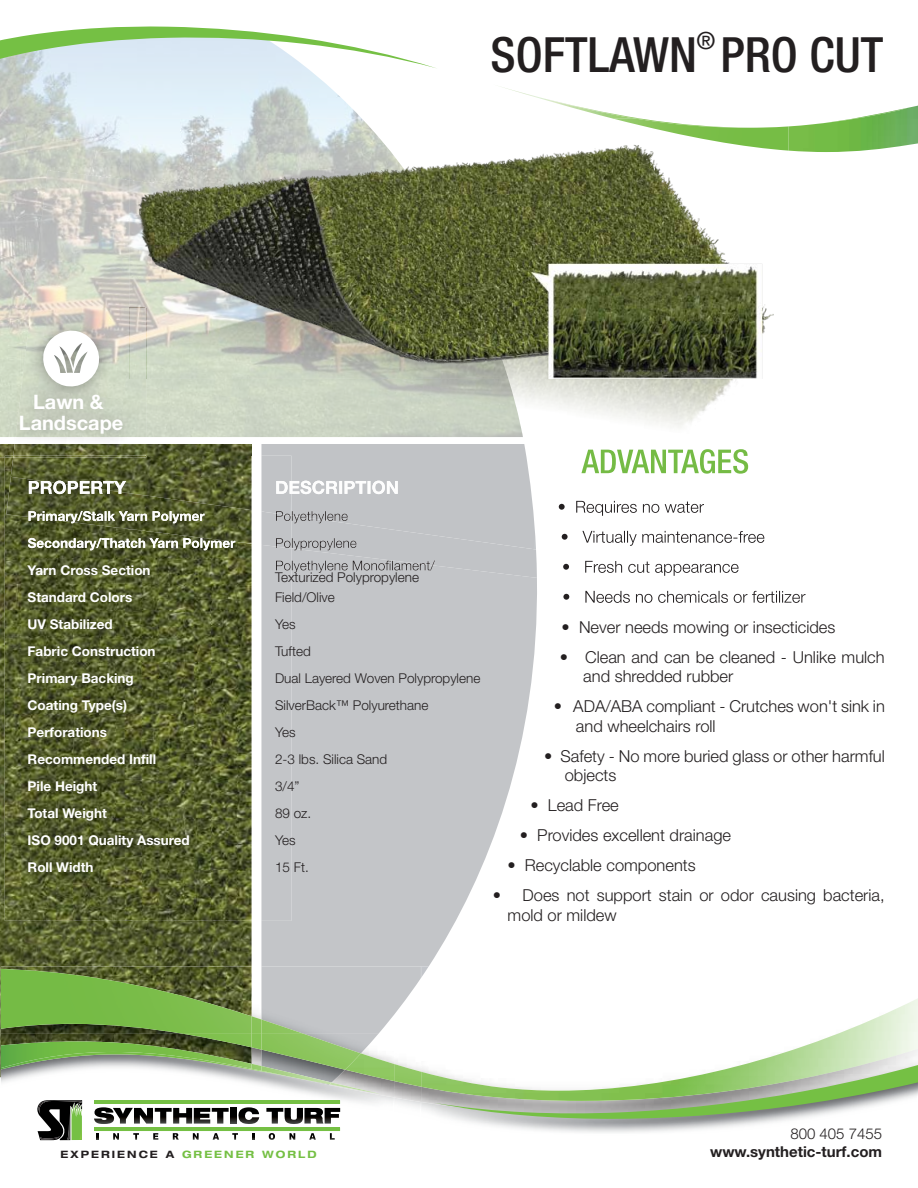
<style>
.page{position:relative;width:918px;height:1188px;background:#fff}
.page>*{position:absolute;margin:0;border:0;box-sizing:border-box;transform-origin:0 0}
.t1{font:500 condensed 48.6px "Helvetica Neue";color:#231f20}
.t2{font:500 23.7px "Helvetica Neue";color:#231f20}
.t3{font:700 19.95px/21px "Helvetica Neue";color:#fff;text-align:center}
.t4{font:300 16.5px/19.5px "Helvetica Neue";color:#231f20}
.t5{font:700 15px "Helvetica Neue";color:#231f20}
.t6{font:300 15px "Helvetica Neue";color:#231f20}
.t7{font:700 13.5px/27px "Helvetica Neue";color:#fff}
.t8{font:300 13.5px/27px "Helvetica Neue";color:#231f20}
.t9{font:700 expanded 10.2px "Helvetica Neue";letter-spacing:.2em;color:#75c044}
.s1{color:#231f20}
</style>
<div class="page">
<svg style="left:261px;top:586px;width:276px;height:380px;background:#cacccf"></svg>
<img style="left:0;top:128px;width:129px;height:180px">
<img style="left:0;top:457px;width:252px;height:620px">
<img style="left:261px;top:966px;width:160px;height:68px">
<img style="left:1px;top:966px;width:251px;height:3px">
<img style="left:252px;top:1016px;width:9px;height:18px">
<img style="left:261px;top:1019px;width:43px;height:15px">
<img style="left:1px;top:969px;width:251px;height:72px">
<img style="left:394px;top:1064px;width:27px;height:23px">
<img style="left:1px;top:1078px;width:393px;height:35px">
<img style="left:252px;top:1034px;width:142px;height:47px">
<img style="left:261px;top:1034px;width:100px;height:30px">
<img style="left:183px;top:1034px;width:69px;height:7px">
<img style="left:252px;top:1064px;width:129px;height:30px">
<img style="left:261px;top:1066px;width:71px;height:18px">
<img style="left:1px;top:1041px;width:251px;height:11px">
<img style="left:1px;top:1052px;width:295px;height:26px">
<svg style="left:421px;top:966px;width:8px;height:12px"></svg>
<img style="left:421px;top:1067px;width:13px;height:34px">
<svg style="left:434px;top:998px;width:484px;height:121px"></svg>
<svg style="left:0;top:109px;width:362px;height:19px;background:#d6e1e3"></svg>
<img style="left:789px;top:105px;width:129px;height:47px">
<img style="left:502px;top:87px;width:406px;height:37px">
<svg style="left:0;top:26px;width:436px;height:83px"></svg>
<svg style="left:94px;top:1104px;width:246px;height:36px"></svg>
<svg style="left:36px;top:1100px;width:47px;height:40px"></svg>
<img style="left:40px;top:1136px;width:20px;height:3px">
<img style="left:36px;top:1101px;width:15px;height:12px">
<hr style="left:94px;top:1128px;width:246px;height:3px;background:#75c044">
<hr style="left:94px;top:1101px;width:246px;height:3px;background:#75c044">
<div style="left:261px;top:586px;width:30px;height:335px;background:#c3c5c8"></div>
<img style="left:5px;top:457px;width:247px;height:464px">
<img style="left:43px;top:170px;width:86px;height:36px">
<img style="left:536px;top:586px;width:244px;height:25px">
<img style="left:6px;top:477px;width:140px;height:67px">
<img style="left:29px;top:511px;width:117px;height:10px">
<svg style="left:28px;top:538px;width:118px;height:12px"></svg>
<img style="left:667px;top:591px;width:139px;height:12px">
<img style="left:31px;top:206px;width:98px;height:102px">
<img style="left:146px;top:379px;width:619px;height:207px">
<div style="left:261px;top:444px;width:275px;height:105px;background:#c1c3c6"></div>
<img style="left:146px;top:379px;width:377px;height:58px">
<img style="left:16px;top:444px;width:236px;height:12px">
<img style="left:252px;top:456px;width:9px;height:56px">
<div style="left:261px;top:456px;width:30px;height:60px;background:#c1c3c6"></div>
<img style="left:11px;top:456px;width:241px;height:54px">
<img style="left:41px;top:481px;width:85px;height:11px">
<img style="left:276px;top:481px;width:122px;height:13px">
<img style="left:276px;top:511px;width:72px;height:10px">
<img style="left:581px;top:449px;width:167px;height:25px">
<img style="left:559px;top:501px;width:139px;height:15px">
<img style="left:562px;top:531px;width:202px;height:12px">
<img style="left:643px;top:562px;width:96px;height:11px">
<img style="left:129px;top:119px;width:660px;height:260px">
<img style="left:15px;top:444px;width:1px;height:12px">
<img style="left:0;top:308px;width:15px;height:129px">
<img style="left:0;top:444px;width:15px;height:13px">
<img style="left:15px;top:308px;width:131px;height:131px">
<img style="left:13px;top:456px;width:133px;height:1px">
<img style="left:129px;top:308px;width:17px;height:71px">
<svg style="left:40px;top:328px;width:62px;height:62px"></svg>
<p class="t3" style="left:19px;top:391px;width:106px">Lawn &amp;<br>Landscape</p>
<h2 class="t2" style="left:696px;top:27px;width:21px">®</h2>
<h1 class="t1" style="left:491px;top:26px;width:394px">SOFTLAWN PRO CUT</h1>
<p class="t7" style="left:28px;top:556px;width:164px">Yarn Cross Section<br>Standard Colors<br>UV Stabilized<br>Fabric Construction<br>Primary Backing<br>Coating Type(s)<br>Perforations<br>Recommended Infill<br>Pile Height<br>Total Weight<br>ISO 9001 Quality Assured<br>Roll Width</p>
<p class="t8" style="left:275px;top:567px;width:146px;line-height:19.5px">Texturized Polypropylene<br>Field/Olive</p>
<p class="t8" style="left:275px;top:610px;width:207px">Yes<br>Tufted<br>Dual Layered Woven Polypropylene<br>SilverBack™ Polyurethane<br>Yes<br>2-3 lbs. Silica Sand<br>3/4”<br>89 oz.<br>Yes<br>15 Ft.</p>
<p class="t4" style="left:562px;top:617px;width:275px">• Never needs mowing or insecticides</p>
<p class="t4" style="left:583px;top:647px;width:303px;text-indent:-24px">• Clean and can be cleaned - Unlike mulch and shredded rubber</p>
<p class="t4" style="left:576px;top:696px;width:310px;text-indent:-22px">• ADA/ABA compliant - Crutches won't sink in and wheelchairs roll</p>
<p class="t4" style="left:565px;top:746px;width:322px;text-indent:-21px">• Safety - No more buried glass or other harmful objects</p>
<p class="t4" style="left:530px;top:795px;width:90px">• Lead Free</p>
<p class="t4" style="left:520px;top:825px;width:213px">• Provides excellent drainage</p>
<p class="t4" style="left:507px;top:855px;width:190px">• Recyclable components</p>
<p class="t4" style="left:508px;top:885px;width:379px;text-indent:-15px">• Does not support stain or odor causing bacteria, mold or mildew</p>
<p class="t9" style="left:61px;top:1148px;width:258px"><span class="s1">EXPERIENCE A</span> GREENER WORLD</p>
<p class="t6" style="left:790px;top:1125px;width:93px">800 405 7455</p>
<p class="t5" style="left:710px;top:1142px;width:173px">www.synthetic-turf.com</p>
</div>
